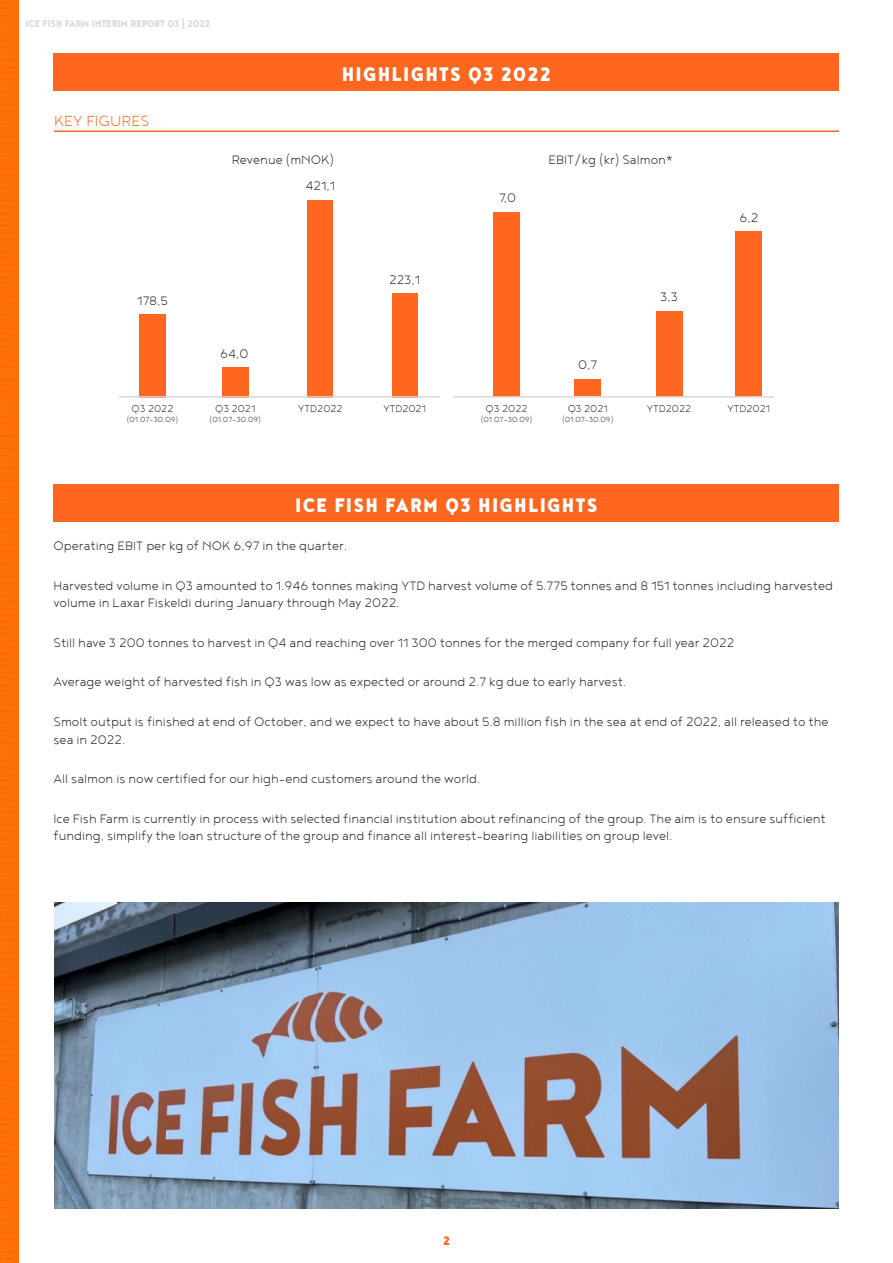
<style>
.page{position:relative;width:893px;height:1263px;background:#fff}
.page>*{position:absolute;margin:0;border:0;box-sizing:border-box;transform-origin:0 0}
.Heading_1{font:900 24px "Noyh Geometric Slim";letter-spacing:.055em;color:#fff}
.Heading_3{font:300 18px "Noyh W01";color:#ff661f}
.t1{font:300 15px/17.2px "Noyh W01";color:#231f20}
.t2{font:900 15px "Noyh Geometric Slim";color:#ff661f}
.t3{font:300 12px "Noyh W01";color:#231f20}
.t4{font:900 12px "Noyh Geometric Slim";color:#dcdcdc}
.t5{font:300 9px "Noyh W01";color:#231f20}
</style>
<div class="page">
<div style="left:0;top:0;width:18px;height:1263px;background:#fe7109"></div>
<hr style="left:54px;top:130px;width:785px;height:2px;background:#ff661f">
<div style="left:223px;top:367px;width:26px;height:30px;background:#ff661f"></div>
<div style="left:392px;top:293px;width:25px;height:104px;background:#ff661f"></div>
<div style="left:308px;top:200px;width:25px;height:197px;background:#ff661f"></div>
<div style="left:139px;top:314px;width:27px;height:83px;background:#ff661f"></div>
<div style="left:494px;top:212px;width:26px;height:184px;background:#ff661f"></div>
<div style="left:575px;top:379px;width:26px;height:17px;background:#ff661f"></div>
<div style="left:656px;top:311px;width:26px;height:86px;background:#ff661f"></div>
<div style="left:54px;top:54px;width:785px;height:37px;background:#ff661f"></div>
<div style="left:54px;top:485px;width:785px;height:37px;background:#ff661f"></div>
<hr style="left:119px;top:396px;width:321px;height:2px;background:#d9d9d9">
<div style="left:736px;top:232px;width:26px;height:165px;background:#ff661f"></div>
<hr style="left:453px;top:396px;width:321px;height:2px;background:#d9d9d9">
<img style="left:54px;top:902px;width:785px;height:307px">
<p class="t4" style="left:26px;top:16px;width:186px">ICE FISH FARM INTERIM REPORT Q3 | 2022</p>
<p class="Heading_3" style="left:54px;top:111px;width:97px">KEY FIGURES</p>
<p class="Heading_1" style="left:342px;top:59px;width:211px">HIGHLIGHTS Q3 2022</p>
<p class="t1" style="left:232px;top:150px;width:104px">Revenue (mNOK)</p>
<p class="t1" style="left:548px;top:150px;width:126px">EBIT/kg (kr) Salmon*</p>
<p class="t1" style="left:499px;top:189px;width:18px">7,0</p>
<p class="t1" style="left:306px;top:177px;width:31px">421,1</p>
<p class="t1" style="left:137px;top:291px;width:32px">178,5</p>
<p class="t1" style="left:220px;top:344px;width:30px">64,0</p>
<p class="t1" style="left:389px;top:270px;width:33px">223,1</p>
<p class="t1" style="left:578px;top:356px;width:21px">0,7</p>
<p class="t1" style="left:660px;top:288px;width:19px">3,3</p>
<p class="t1" style="left:739px;top:209px;width:20px">6,2</p>
<p class="t3" style="left:132px;top:402px;width:43px">Q3 2022</p>
<p class="t3" style="left:728px;top:402px;width:44px">YTD2021</p>
<p class="t5" style="left:127px;top:415px;width:53px">(01.07-30.09)</p>
<p class="t3" style="left:215px;top:402px;width:42px">Q3 2021</p>
<p class="t3" style="left:298px;top:402px;width:46px">YTD2022</p>
<p class="t5" style="left:210px;top:415px;width:53px">(01.07-30.09)</p>
<p class="t3" style="left:383px;top:402px;width:44px">YTD2021</p>
<p class="t3" style="left:486px;top:402px;width:43px">Q3 2022</p>
<p class="t5" style="left:481px;top:415px;width:53px">(01.07-30.09)</p>
<p class="t3" style="left:568px;top:402px;width:42px">Q3 2021</p>
<p class="t3" style="left:647px;top:402px;width:46px">YTD2022</p>
<p class="t5" style="left:562px;top:415px;width:53px">(01.07-30.09)</p>
<p class="Heading_1" style="left:295px;top:490px;width:304px">ICE FISH FARM Q3 HIGHLIGHTS</p>
<p class="t1" style="left:54px;top:537px;width:295px">Operating EBIT per kg of NOK 6,97 in the quarter.</p>
<p class="t1" style="left:54px;top:576px;width:781px">Harvested volume in Q3 amounted to 1.946 tonnes making YTD harvest volume of 5.775 tonnes and 8 151 tonnes including harvested volume in Laxar Fiskeldi during January through May 2022.</p>
<p class="t1" style="left:54px;top:633px;width:682px">Still have 3 200 tonnes to harvest in Q4 and reaching over 11 300 tonnes for the merged company for full year 2022</p>
<p class="t1" style="left:54px;top:673px;width:574px">Average weight of harvested fish in Q3 was low as expected or around 2.7 kg due to early harvest.</p>
<p class="t1" style="left:54px;top:713px;width:777px">Smolt output is finished at end of October, and we expect to have about 5.8 million fish in the sea at end of 2022, all released to the sea in 2022.</p>
<p class="t1" style="left:54px;top:770px;width:428px">All salmon is now certified for our high-end customers around the world.</p>
<p class="t1" style="left:54px;top:810px;width:774px">Ice Fish Farm is currently in process with selected financial institution about refinancing of the group. The aim is to ensure sufficient funding, simplify the loan structure of the group and finance all interest-bearing liabilities on group level.</p>
<p class="t2" style="left:443px;top:1231px;width:8px">2</p>
</div>
